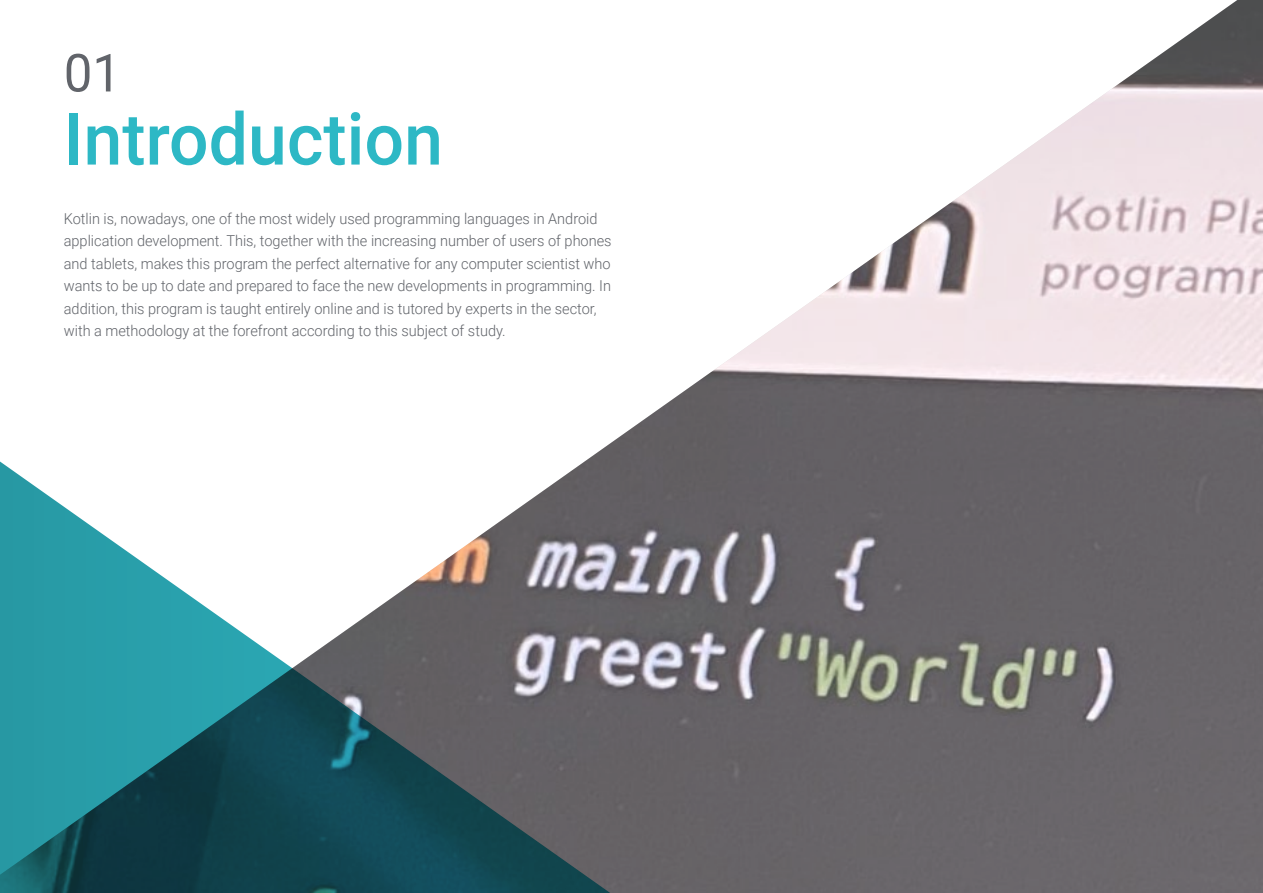
<style>
.page{position:relative;width:1263px;height:893px;background:#fff}
.page>*{position:absolute;margin:0;border:0;box-sizing:border-box;transform-origin:0 0}
.t1{font:500 72px "Roboto";color:#2db8c5}
.t2{font:52.5px "Roboto";color:#61646a}
.t3{font:300 15px/22.5px "Roboto";color:#61646a}
</style>
<div class="page">
<img style="left:606px;top:0;width:657px;height:893px">
<svg style="left:0;top:446px;width:640px;height:447px"></svg>
<h2 class="t2" style="left:64px;top:36px;width:59px">01</h2>
<h1 class="t1" style="left:64px;top:89px;width:381px">Introduction</h1>
<p class="t3" style="left:64px;top:207px;width:549px">Kotlin is, nowadays, one of the most widely used programming languages in Android application development. This, together with the increasing number of users of phones and tablets, makes this program the perfect alternative for any computer scientist who wants to be up to date and prepared to face the new developments in programming. In addition, this program is taught entirely online and is tutored by experts in the sector, with a methodology at the forefront according to this subject of study.</p>
</div>
